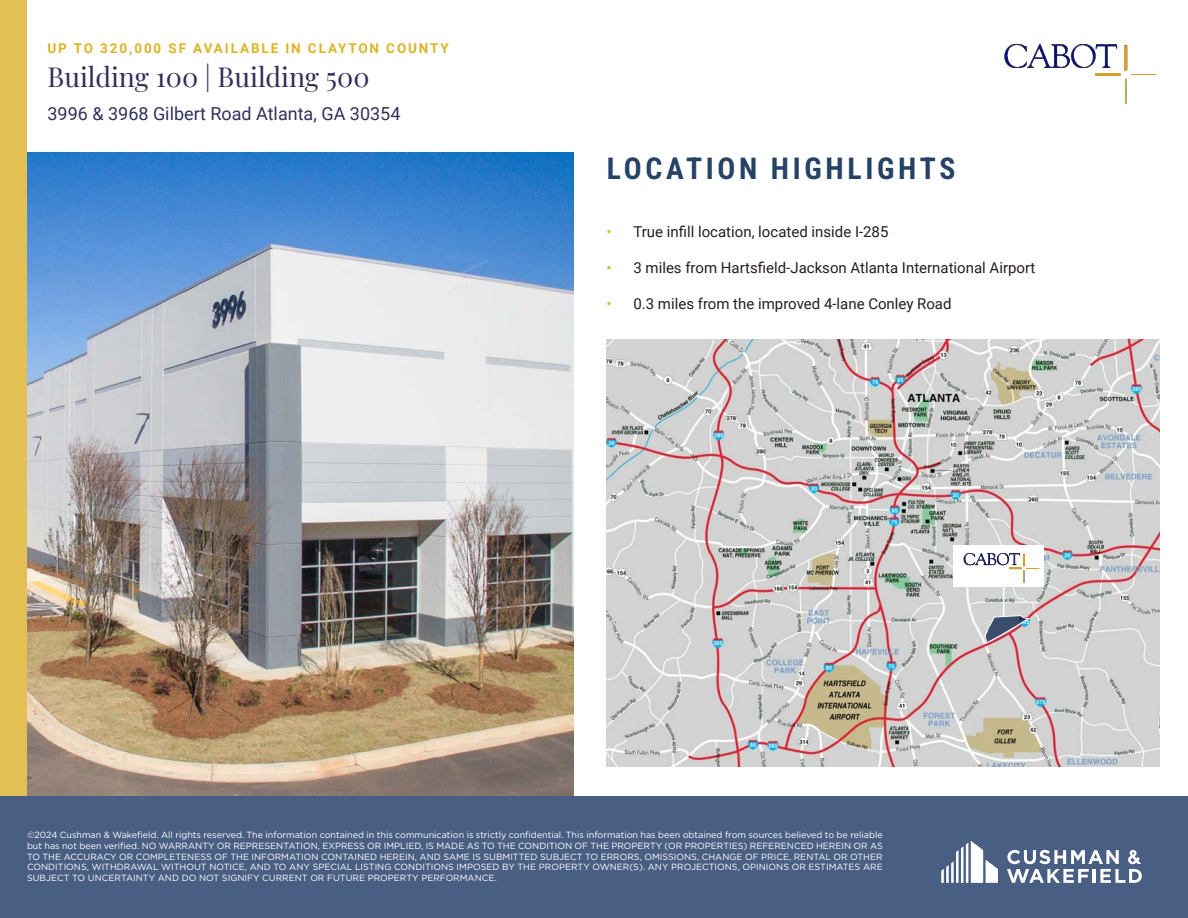
<style>
.page{position:relative;width:1188px;height:918px;background:#fff}
.page>*{position:absolute;margin:0;border:0;box-sizing:border-box;transform-origin:0 0}
.Property_Features{font:700 29.7px "Roboto Condensed";letter-spacing:.125em;color:#264366}
.t1{font:27px "Playfair Display";color:#30315b}
.t2{font:18px "Roboto";color:#30315b}
.t3{font:15px "Roboto";color:#231f20}
.t4{font:700 13.5px "Roboto";letter-spacing:.14em;color:#ddb425}
.Body_Text{font:9px/10.8px "Gotham";color:#fff;text-align:justify}
.s1{color:#ddb425}
</style>
<div class="page">
<div style="left:0;top:796px;width:1188px;height:122px;background:#485e83"></div>
<img style="left:27px;top:152px;width:546px;height:644px">
<img style="left:606px;top:340px;width:553px;height:426px">
<svg style="left:941px;top:841px;width:57px;height:42px"></svg>
<svg style="left:1007px;top:850px;width:135px;height:33px"></svg>
<div style="left:954px;top:545px;width:90px;height:42px;background:#fff"></div>
<hr style="left:1003px;top:560px;width:1px;height:58px;background:#fff">
<img style="left:963px;top:553px;width:77px;height:30px">
<svg style="left:1009px;top:554px;width:29px;height:28px"></svg>
<svg style="left:983px;top:615px;width:46px;height:31px"></svg>
<div style="left:0;top:0;width:27px;height:796px;background:#e2c053"></div>
<img style="left:1004px;top:43px;width:153px;height:33px">
<hr style="left:1124px;top:46px;width:3px;height:24px;background:#d5a329">
<hr style="left:1096px;top:74px;width:24px;height:2px;background:#d5a329">
<svg style="left:1125px;top:74px;width:30px;height:30px"></svg>
<h3 class="t4" style="left:48px;top:39px;width:403px">UP TO 320,000 SF AVAILABLE IN CLAYTON COUNTY</h3>
<h2 class="t1" style="left:48px;top:56px;width:324px">Building 100 | Building 500</h2>
<h3 class="t2" style="left:48px;top:101px;width:354px">3996 &amp; 3968 Gilbert Road Atlanta, GA 30354</h3>
<p class="Property_Features" style="left:607px;top:148px;width:350px">LOCATION HIGHLIGHTS</p>
<p class="t3" style="left:606px;top:222px;width:284px"><span class="s1">•</span> True infill location, located inside I-285</p>
<p class="t3" style="left:606px;top:258px;width:430px"><span class="s1">•</span> 3 miles from Hartsfield-Jackson Atlanta International Airport</p>
<p class="t3" style="left:606px;top:294px;width:347px"><span class="s1">•</span> 0.3 miles from the improved 4-lane Conley Road</p>
<p class="Body_Text" style="left:27px;top:829px;width:857px">©2024 Cushman &amp; Wakefield. All rights reserved. The information contained in this communication is strictly confidential. This information has been obtained from sources believed to be reliable but has not been verified. NO WARRANTY OR REPRESENTATION, EXPRESS OR IMPLIED, IS MADE AS TO THE CONDITION OF THE PROPERTY (OR PROPERTIES) REFERENCED HEREIN OR AS TO THE ACCURACY OR COMPLETENESS OF THE INFORMATION CONTAINED HEREIN, AND SAME IS SUBMITTED SUBJECT TO ERRORS, OMISSIONS, CHANGE OF PRICE, RENTAL OR OTHER CONDITIONS, WITHDRAWAL WITHOUT NOTICE, AND TO ANY SPECIAL LISTING CONDITIONS IMPOSED BY THE PROPERTY OWNER(S). ANY PROJECTIONS, OPINIONS OR ESTIMATES ARE SUBJECT TO UNCERTAINTY AND DO NOT SIGNIFY CURRENT OR FUTURE PROPERTY PERFORMANCE.</p>
</div>
